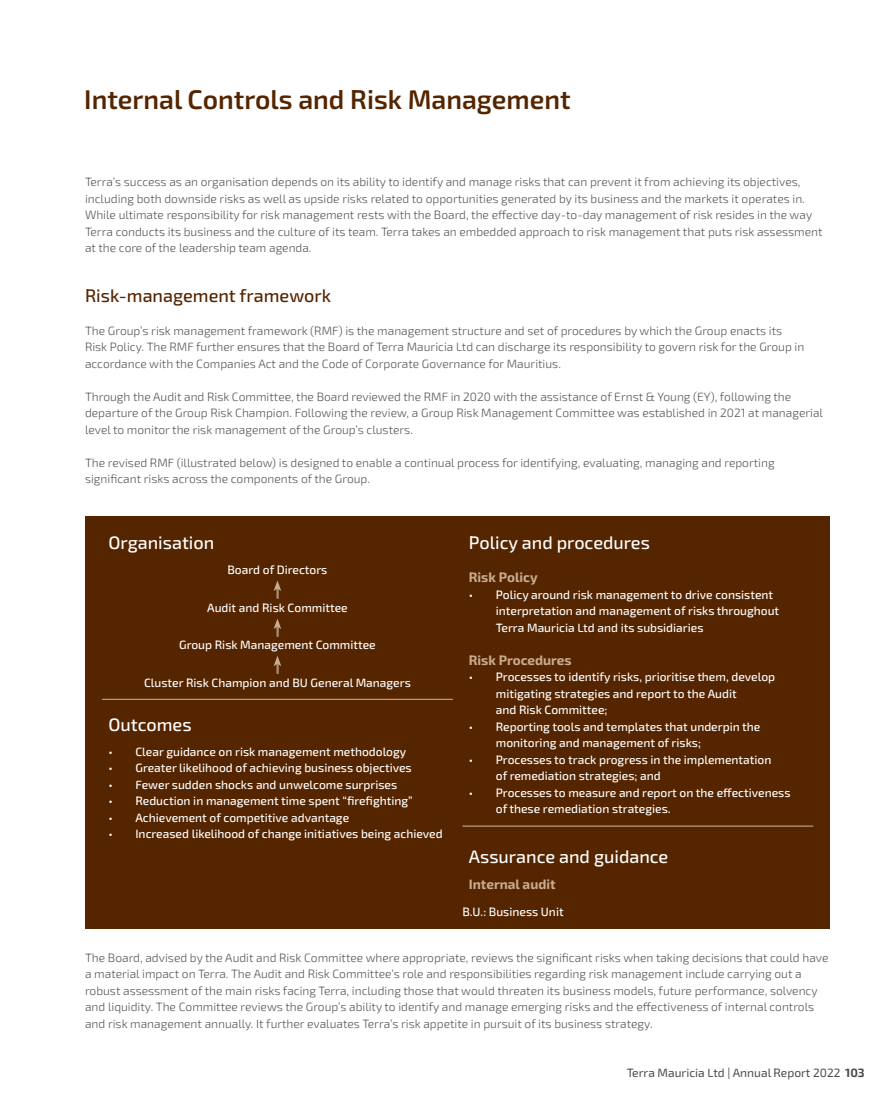
<style>
.page{position:relative;width:893px;height:1106px;background:#fff}
.page>*{position:absolute;margin:0;border:0;box-sizing:border-box;transform-origin:0 0}
.t1{font:600 27px "Exo 2";color:#552500}
.t2{font:500 18px "Exo 2";color:#fff}
.t3{font:500 18px "Exo 2";color:#552500}
.t4{font:700 13.5px "Exo 2";color:#c9ab90}
.t5{font:300 12px/16.5px "Exo 2";color:#58595b}
.t6{font:500 12px/16.5px "Exo 2";color:#fff}
.t7{font:12px "Exo 2";color:#4c4c4e}
.s1{font-weight:700}
</style>
<div class="page">
<div style="left:85px;top:516px;width:744px;height:412px;background:#552500"></div>
<hr style="left:102px;top:699px;width:351px;height:1px;background:#d1b79f">
<svg style="left:274px;top:580px;width:7px;height:19px"></svg>
<svg style="left:274px;top:618px;width:7px;height:19px"></svg>
<svg style="left:274px;top:656px;width:7px;height:18px"></svg>
<hr style="left:462px;top:826px;width:351px;height:1px;background:#d1b79f">
<h1 class="t1" style="left:84px;top:80px;width:488px">Internal Controls and Risk Management</h1>
<p class="t5" style="left:85px;top:173px;width:739px">Terra’s success as an organisation depends on its ability to identify and manage risks that can prevent it from achieving its objectives, including both downside risks as well as upside risks related to opportunities generated by its business and the markets it operates in.<br>While ultimate responsibility for risk management rests with the Board, the effective day-to-day management of risk resides in the way Terra conducts its business and the culture of its team. Terra takes an embedded approach to risk management that puts risk assessment at the core of the leadership team agenda.</p>
<h2 class="t3" style="left:85px;top:283px;width:248px">Risk-management framework</h2>
<p class="t5" style="left:85px;top:322px;width:721px">The Group’s risk management framework (RMF) is the management structure and set of procedures by which the Group enacts its<br>Risk Policy. The RMF further ensures that the Board of Terra Mauricia Ltd can discharge its responsibility to govern risk for the Group in accordance with the Companies Act and the Code of Corporate Governance for Mauritius.</p>
<p class="t5" style="left:85px;top:388px;width:739px">Through the Audit and Risk Committee, the Board reviewed the RMF in 2020 with the assistance of Ernst &amp; Young (EY), following the departure of the Group Risk Champion. Following the review, a Group Risk Management Committee was established in 2021 at managerial level to monitor the risk management of the Group’s clusters.</p>
<p class="t5" style="left:85px;top:454px;width:691px">The revised RMF (illustrated below) is designed to enable a continual process for identifying, evaluating, managing and reporting significant risks across the components of the Group.</p>
<h2 class="t2" style="left:108px;top:530px;width:107px">Organisation</h2>
<p class="t6" style="left:227px;top:561px;width:101px">Board of Directors</p>
<p class="t6" style="left:207px;top:598px;width:142px">Audit and Risk Committee</p>
<p class="t6" style="left:179px;top:636px;width:198px">Group Risk Management Committee</p>
<p class="t6" style="left:144px;top:673px;width:268px">Cluster Risk Champion and BU General Managers</p>
<h2 class="t2" style="left:108px;top:712px;width:85px">Outcomes</h2>
<p class="t6" style="left:108px;top:742px;width:299px">• Clear guidance on risk management methodology</p>
<p class="t6" style="left:108px;top:759px;width:305px">• Greater likelihood of achieving business objectives</p>
<p class="t6" style="left:108px;top:775px;width:290px">• Fewer sudden shocks and unwelcome surprises</p>
<p class="t6" style="left:108px;top:792px;width:306px">• Reduction in management time spent “firefighting”</p>
<p class="t6" style="left:108px;top:808px;width:242px">• Achievement of competitive advantage</p>
<p class="t6" style="left:108px;top:825px;width:336px">• Increased likelihood of change initiatives being achieved</p>
<h2 class="t2" style="left:469px;top:530px;width:183px">Policy and procedures</h2>
<p class="t4" style="left:469px;top:568px;width:70px">Risk Policy</p>
<p class="t6" style="left:496px;top:586px;width:285px;text-indent:-27px">• Policy around risk management to drive consistent interpretation and management of risks throughout<br>Terra Mauricia Ltd and its subsidiaries</p>
<p class="t4" style="left:469px;top:650px;width:104px">Risk Procedures</p>
<p class="t6" style="left:496px;top:668px;width:281px;text-indent:-27px">• Processes to identify risks, prioritise them, develop mitigating strategies and report to the Audit<br>and Risk Committee;</p>
<p class="t6" style="left:496px;top:718px;width:266px;text-indent:-27px">• Reporting tools and templates that underpin the monitoring and management of risks;</p>
<p class="t6" style="left:496px;top:751px;width:277px;text-indent:-27px">• Processes to track progress in the implementation of remediation strategies; and</p>
<p class="t6" style="left:496px;top:784px;width:296px;text-indent:-27px">• Processes to measure and report on the effectiveness of these remediation strategies.</p>
<h2 class="t2" style="left:469px;top:844px;width:201px">Assurance and guidance</h2>
<p class="t4" style="left:469px;top:875px;width:88px">Internal audit</p>
<p class="t6" style="left:462px;top:903px;width:103px">B.U.: Business Unit</p>
<p class="t5" style="left:85px;top:949px;width:745px">The Board, advised by the Audit and Risk Committee where appropriate, reviews the significant risks when taking decisions that could have a material impact on Terra. The Audit and Risk Committee’s role and responsibilities regarding risk management include carrying out a robust assessment of the main risks facing Terra, including those that would threaten its business models, future performance, solvency and liquidity. The Committee reviews the Group’s ability to identify and manage emerging risks and the effectiveness of internal controls and risk management annually. It further evaluates Terra’s risk appetite in pursuit of its business strategy.</p>
<p class="t7" style="left:627px;top:1064px;width:240px">Terra Mauricia Ltd | Annual Report 2022 <span class="s1">103</span></p>
</div>
